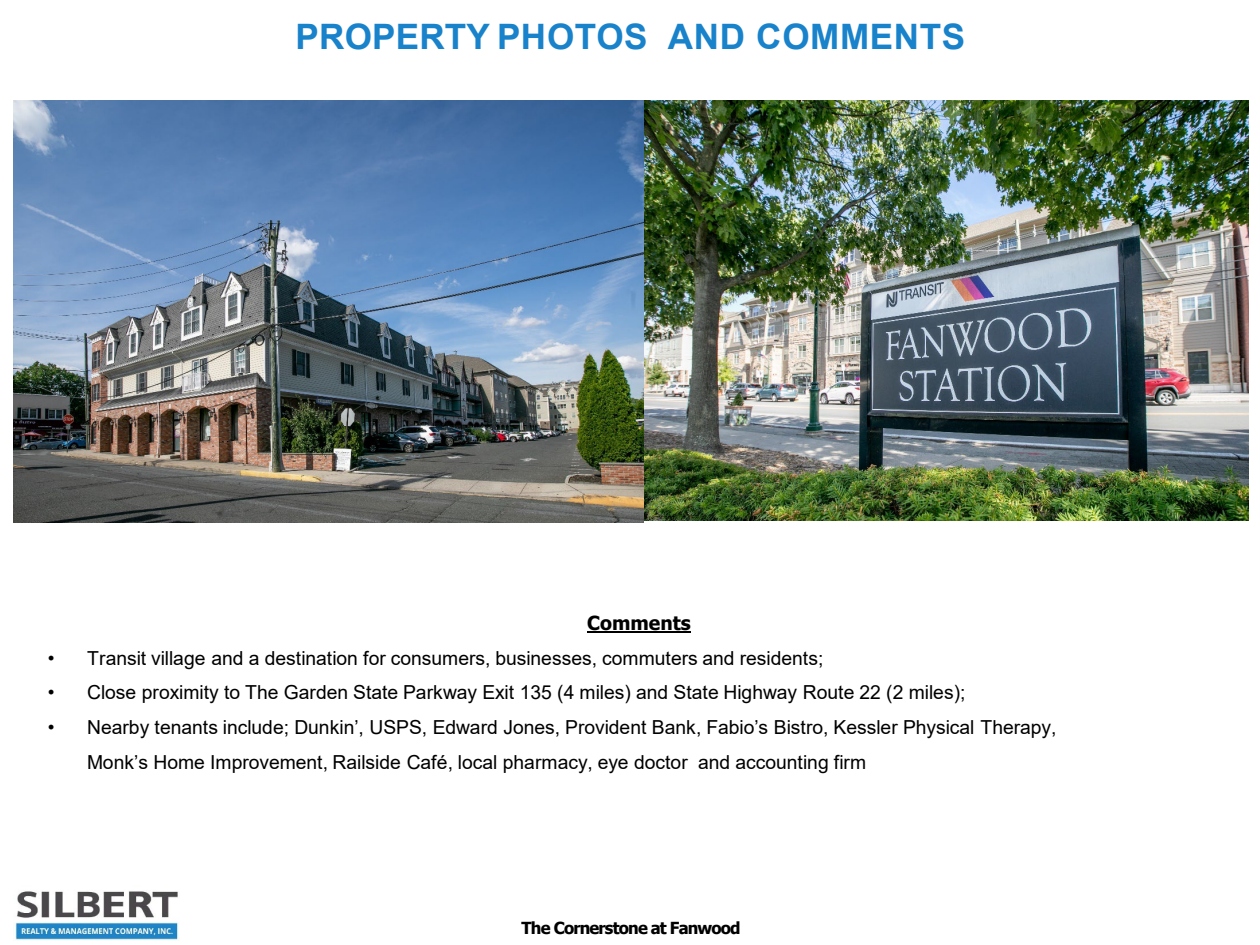
<style>
.page{position:relative;width:1260px;height:945px;background:#fff}
.page>*{position:absolute;margin:0;border:0;box-sizing:border-box;transform-origin:0 0}
.t1{font:700 35px "Arial";letter-spacing:.015em;color:#1882ca}
.t2{font:19.25px/34.6px "Arial";color:#000}
.t3{font:700 19.25px "Tahoma";color:#000}
.t4{font:700 16.62px "Tahoma";letter-spacing:-.045em;color:#000}
</style>
<div class="page">
<hr style="left:587px;top:631px;width:104px;height:2px;background:#000">
<img style="left:644px;top:101px;width:604px;height:420px">
<img style="left:15px;top:891px;width:164px;height:50px">
<img style="left:14px;top:101px;width:630px;height:421px">
<p class="t1" style="left:296px;top:13px;width:671px">PROPERTY PHOTOS AND COMMENTS</p>
<p class="t3" style="left:587px;top:610px;width:105px">Comments</p>
<p class="t2" style="left:48px;top:640px;width:777px">• Transit village and a destination for consumers, businesses, commuters and residents;</p>
<p class="t2" style="left:48px;top:675px;width:919px">• Close proximity to The Garden State Parkway Exit 135 (4 miles) and State Highway Route 22 (2 miles);</p>
<p class="t2" style="left:87px;top:710px;width:971px;text-indent:-39px">• Nearby tenants include; Dunkin’, USPS, Edward Jones, Provident Bank, Fabio’s Bistro, Kessler Physical Therapy,<br>Monk’s Home Improvement, Railside Café, local pharmacy, eye doctor and accounting firm</p>
<p class="t4" style="left:522px;top:916px;width:221px">The Cornerstone at Fanwood</p>
</div>
